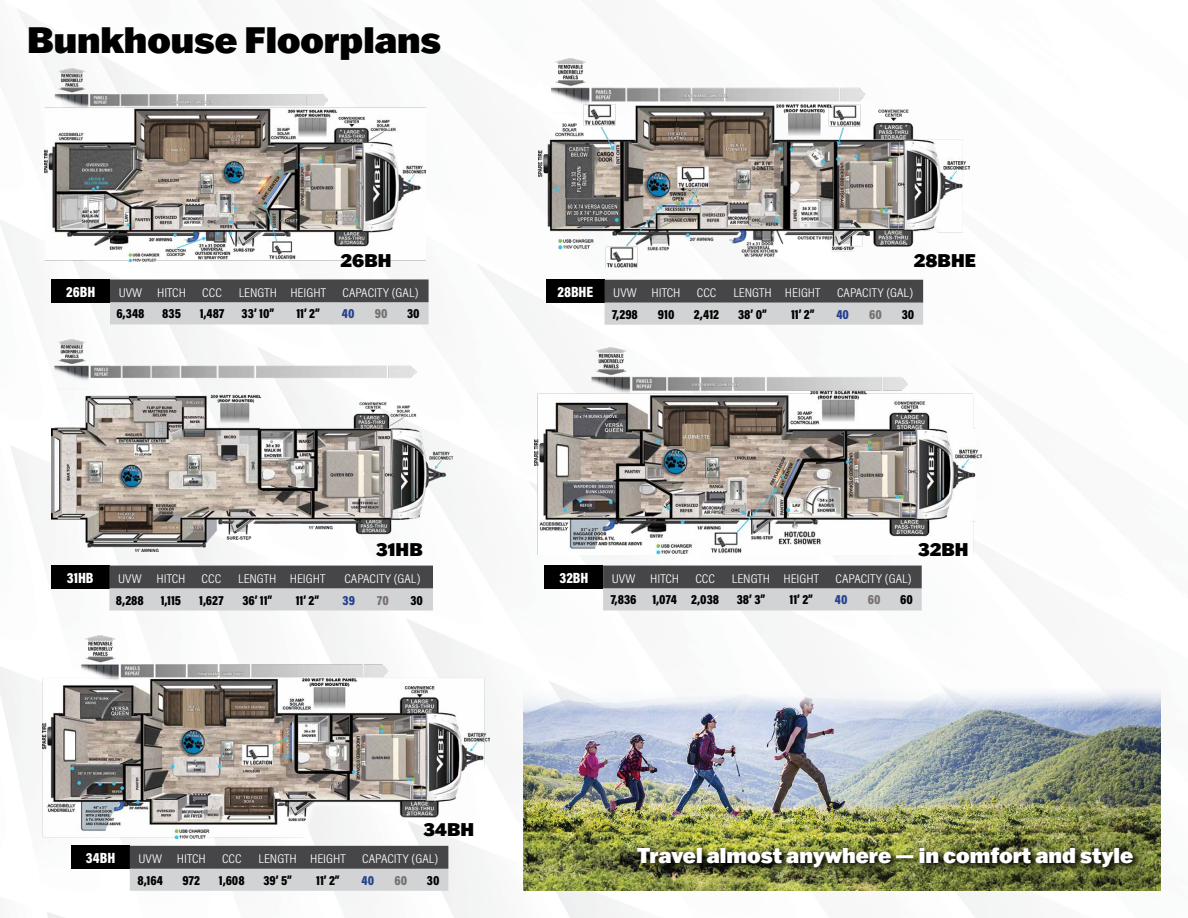
<style>
.page{position:relative;width:1188px;height:918px;background:#fff}
.page>*{position:absolute;margin:0;border:0;box-sizing:border-box;transform-origin:0 0}
.t1{font:900 36px "Franklin Gothic ATF";color:#000}
.t2{font:900 21px "Franklin Gothic ATF";color:#fff}
.t3{font:900 18px "Franklin Gothic ATF";color:#000}
.t4{font:15px "Acumin Variable Concept";color:#fff}
.t5{font:13.5px "Acumin Variable Concept";color:#000}
.t6{font:13.5px "Acumin Variable Concept";letter-spacing:.01em;color:#25408f}
.t7{font:13.5px "Acumin Variable Concept";color:#75716f}
.t8{font:12.75px "Acumin Variable Concept";color:#fff;scale:1.15 1}
</style>
<div class="page">
<img style="left:0;top:0;width:1024px;height:918px">
<img style="left:539px;top:59px;width:430px;height:209px">
<div style="left:546px;top:280px;width:59px;height:23px;background:#000"></div>
<svg style="left:605px;top:280px;width:318px;height:45px;background:#8b8c8d"></svg>
<img style="left:44px;top:68px;width:382px;height:193px">
<div style="left:52px;top:279px;width:58px;height:24px;background:#000"></div>
<svg style="left:110px;top:279px;width:319px;height:45px;background:#8b8b8d"></svg>
<img style="left:52px;top:340px;width:415px;height:212px">
<div style="left:51px;top:566px;width:58px;height:23px;background:#000"></div>
<svg style="left:109px;top:566px;width:324px;height:45px;background:#8c8d8e"></svg>
<img style="left:524px;top:685px;width:637px;height:206px">
<img style="left:634px;top:843px;width:509px;height:34px">
<img style="left:43px;top:636px;width:447px;height:202px">
<div style="left:71px;top:846px;width:59px;height:23px;background:#000"></div>
<svg style="left:130px;top:846px;width:318px;height:45px;background:#8b8b8d"></svg>
<img style="left:535px;top:347px;width:447px;height:208px">
<div style="left:545px;top:566px;width:58px;height:23px;background:#000"></div>
<svg style="left:603px;top:566px;width:319px;height:44px;background:#8a8b8c"></svg>
<h1 class="t1" style="left:27px;top:16px;width:416px">Bunkhouse Floorplans</h1>
<h3 class="t3" style="left:341px;top:248px;width:52px">26BH</h3>
<p class="t4" style="left:66px;top:281px;width:31px">26BH</p>
<p class="t8" style="left:119px;top:283px;width:60px">UVW HITCH</p>
<p class="t8" style="left:202px;top:283px;width:19px">CCC</p>
<p class="t8" style="left:239px;top:283px;width:77px">LENGTH HEIGHT</p>
<p class="t8" style="left:342px;top:283px;width:68px">CAPACITY (GAL)</p>
<p class="t5" style="left:116px;top:304px;width:30px">6,348</p>
<p class="t5" style="left:162px;top:304px;width:20px">835</p>
<p class="t5" style="left:200px;top:304px;width:26px">1,487</p>
<p class="t5" style="left:242px;top:304px;width:34px">33’ 10”</p>
<p class="t5" style="left:296px;top:304px;width:25px">11’ 2”</p>
<p class="t6" style="left:342px;top:304px;width:14px">40</p>
<p class="t7" style="left:375px;top:304px;width:14px">90</p>
<p class="t5" style="left:407px;top:304px;width:14px">30</p>
<h3 class="t3" style="left:914px;top:248px;width:64px">28BHE</h3>
<p class="t4" style="left:557px;top:281px;width:37px">28BHE</p>
<p class="t8" style="left:613px;top:284px;width:60px">UVW HITCH</p>
<p class="t8" style="left:697px;top:284px;width:19px">CCC</p>
<p class="t8" style="left:733px;top:284px;width:77px">LENGTH HEIGHT</p>
<p class="t8" style="left:837px;top:284px;width:68px">CAPACITY (GAL)</p>
<p class="t5" style="left:612px;top:305px;width:27px">7,298</p>
<p class="t5" style="left:658px;top:305px;width:18px">910</p>
<p class="t5" style="left:694px;top:305px;width:27px">2,412</p>
<p class="t5" style="left:738px;top:305px;width:30px">38’ 0”</p>
<p class="t5" style="left:791px;top:305px;width:25px">11’ 2”</p>
<p class="t6" style="left:836px;top:305px;width:14px">40</p>
<p class="t7" style="left:869px;top:305px;width:14px">60</p>
<p class="t5" style="left:902px;top:305px;width:14px">30</p>
<h3 class="t3" style="left:376px;top:537px;width:48px">31HB</h3>
<p class="t4" style="left:67px;top:567px;width:28px">31HB</p>
<p class="t8" style="left:118px;top:569px;width:60px">UVW HITCH</p>
<p class="t8" style="left:202px;top:569px;width:19px">CCC</p>
<p class="t8" style="left:238px;top:569px;width:77px">LENGTH HEIGHT</p>
<p class="t8" style="left:344px;top:569px;width:68px">CAPACITY (GAL)</p>
<p class="t5" style="left:116px;top:591px;width:29px">8,288</p>
<p class="t5" style="left:161px;top:591px;width:22px">1,115</p>
<p class="t5" style="left:199px;top:591px;width:26px">1,627</p>
<p class="t5" style="left:242px;top:591px;width:32px">36’ 11”</p>
<p class="t5" style="left:296px;top:591px;width:25px">11’ 2”</p>
<p class="t6" style="left:343px;top:591px;width:14px">39</p>
<p class="t7" style="left:377px;top:591px;width:13px">70</p>
<p class="t5" style="left:410px;top:591px;width:14px">30</p>
<h3 class="t3" style="left:918px;top:537px;width:52px">32BH</h3>
<p class="t4" style="left:559px;top:567px;width:30px">32BH</p>
<p class="t8" style="left:612px;top:569px;width:60px">UVW HITCH</p>
<p class="t8" style="left:695px;top:569px;width:19px">CCC</p>
<p class="t8" style="left:732px;top:569px;width:77px">LENGTH HEIGHT</p>
<p class="t8" style="left:836px;top:569px;width:68px">CAPACITY (GAL)</p>
<p class="t5" style="left:611px;top:591px;width:110px">7,836 1,074 2,038</p>
<p class="t5" style="left:737px;top:591px;width:30px">38’ 3”</p>
<p class="t5" style="left:790px;top:591px;width:25px">11’ 2”</p>
<p class="t6" style="left:835px;top:591px;width:14px">40</p>
<p class="t7" style="left:868px;top:591px;width:14px">60</p>
<p class="t5" style="left:900px;top:591px;width:14px">60</p>
<h3 class="t3" style="left:423px;top:817px;width:52px">34BH</h3>
<p class="t4" style="left:86px;top:847px;width:31px">34BH</p>
<p class="t8" style="left:139px;top:850px;width:60px">UVW HITCH</p>
<p class="t8" style="left:222px;top:850px;width:19px">CCC</p>
<p class="t8" style="left:259px;top:850px;width:77px">LENGTH HEIGHT</p>
<p class="t8" style="left:362px;top:850px;width:68px">CAPACITY (GAL)</p>
<p class="t5" style="left:138px;top:871px;width:27px">8,164</p>
<p class="t5" style="left:182px;top:871px;width:19px">972</p>
<p class="t5" style="left:219px;top:871px;width:27px">1,608</p>
<p class="t5" style="left:263px;top:871px;width:30px">39’ 5”</p>
<p class="t5" style="left:316px;top:871px;width:25px">11’ 2”</p>
<p class="t6" style="left:362px;top:871px;width:14px">40</p>
<p class="t7" style="left:395px;top:871px;width:14px">60</p>
<p class="t5" style="left:427px;top:871px;width:14px">30</p>
<h2 class="t2" style="left:637px;top:841px;width:498px">Travel almost anywhere — in comfort and style</h2>
</div>
